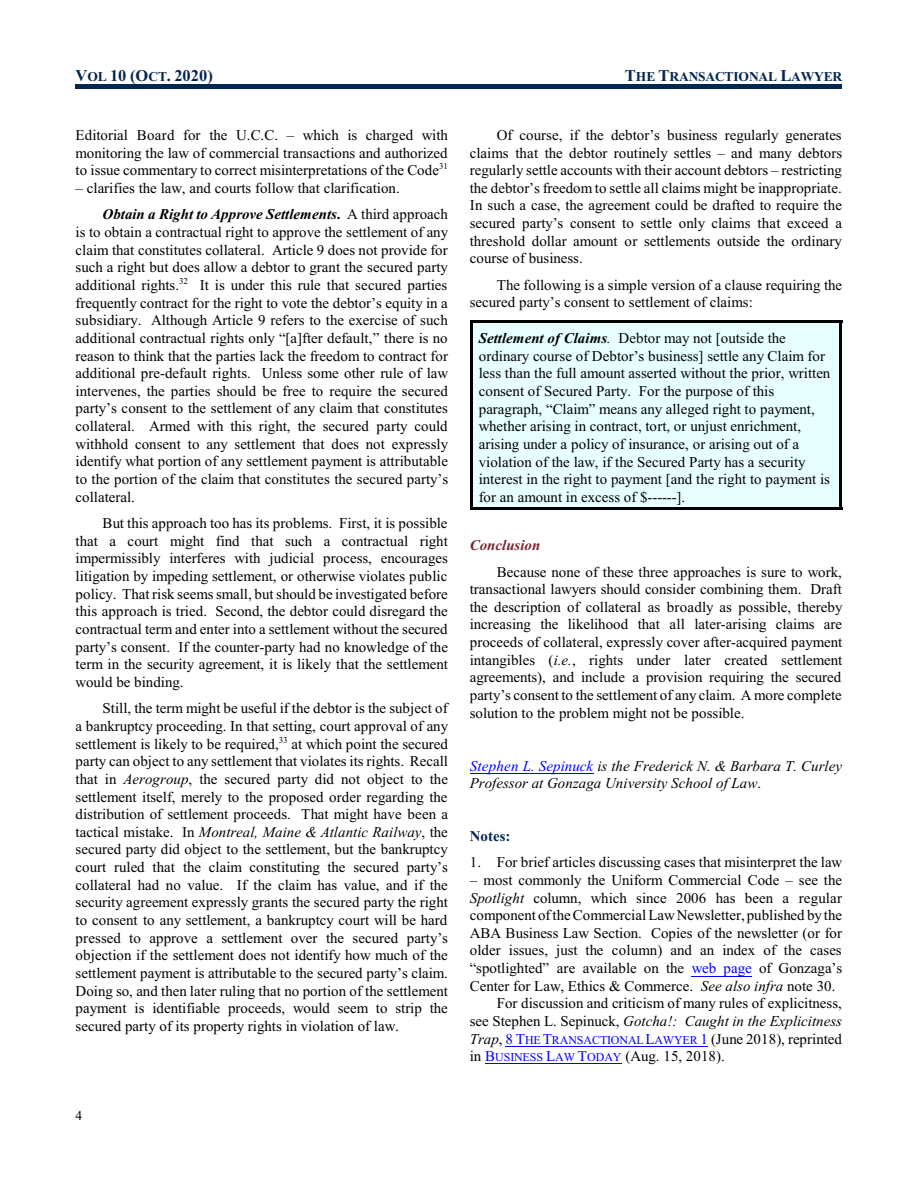
<style>
.page{position:relative;width:918px;height:1188px;background:#fff}
.page>*{position:absolute;margin:0;border:0;box-sizing:border-box;transform-origin:0 0}
.t1{font:700 16.5px "Times New Roman";color:#05264f}
.t2{font:15px/17.7px "Times New Roman";color:#000;text-align:justify}
.t3{font:italic 15px/17.7px "Times New Roman";color:#000}
.t4{font:italic 700 15px "Times New Roman";color:#75242e}
.t5{font:700 15px "Times New Roman";color:#05264f}
.t6{font:700 13.5px "Times New Roman";letter-spacing:-.015em;color:#05264f}
.t7{font:13.5px "Times New Roman";color:#000}
.s1{font-size:13.5px}
.s2{font-size:16.5px}
.s3{font-weight:700;font-style:italic}
.s4{font-weight:700}
.s5{font-style:italic}
.s6{color:#00f}
.s7{font-style:normal}
.s8{font-size:12px;color:#00f}
</style>
<div class="page">
<hr style="left:76px;top:84px;width:766px;height:4px;background:#05264f">
<div style="left:470px;top:320px;width:372px;height:190px;background:#e8ffff"></div>
<hr style="left:470px;top:320px;width:3px;height:190px;background:#000">
<hr style="left:840px;top:320px;width:2px;height:190px;background:#000">
<hr style="left:470px;top:320px;width:372px;height:3px;background:#000">
<hr style="left:470px;top:507px;width:372px;height:3px;background:#000">
<hr style="left:470px;top:773px;width:123px;height:1px;background:#00f">
<hr style="left:692px;top:976px;width:60px;height:1px;background:#00f">
<hr style="left:505px;top:1046px;width:203px;height:1px;background:#00f">
<hr style="left:485px;top:1063px;width:137px;height:1px;background:#00f">
<p class="t1" style="left:76px;top:69px;width:139px">V<span class="s1">OL</span> 10 (O<span class="s1">CT</span>. 2020)</p>
<p class="t6" style="left:625px;top:72px;width:219px"><span class="s2">T</span>HE <span class="s2">T</span>RANSACTIONAL <span class="s2">L</span>AWYER</p>
<p class="t2" style="left:76px;top:127px;width:374px">Editorial Board for the U.C.C. – which is charged with monitoring the law of commercial transactions and authorized to issue commentary to correct misinterpretations of the Code<sup>31</sup></p>
<p class="t2" style="left:103px;top:176px;width:347px;line-height:26.7px;text-indent:-27px">– clarifies the law, and courts follow that clarification.<br><span class="s3">Obtain a Right to Approve Settlements</span><span class="s4">.</span> A third approach</p>
<p class="t2" style="left:76px;top:225px;width:374px">is to obtain a contractual right to approve the settlement of any claim that constitutes collateral. Article 9 does not provide for such a right but does allow a debtor to grant the secured party additional rights.<sup>32</sup> It is under this rule that secured parties frequently contract for the right to vote the debtor’s equity in a subsidiary. Although Article 9 refers to the exercise of such additional contractual rights only “[a]fter default,” there is no reason to think that the parties lack the freedom to contract for additional pre-default rights. Unless some other rule of law intervenes, the parties should be free to require the secured party’s consent to the settlement of any claim that constitutes collateral. Armed with this right, the secured party could withhold consent to any settlement that does not expressly identify what portion of any settlement payment is attributable to the portion of the claim that constitutes the secured party’s collateral.</p>
<p class="t2" style="left:76px;top:516px;width:374px;text-indent:27px">But this approach too has its problems. First, it is possible that a court might find that such a contractual right impermissibly interferes with judicial process, encourages litigation by impeding settlement, or otherwise violates public policy. That risk seems small, but should be investigated before this approach is tried. Second, the debtor could disregard the contractual term and enter into a settlement without the secured party’s consent. If the counter-party had no knowledge of the term in the security agreement, it is likely that the settlement would be binding.</p>
<p class="t2" style="left:76px;top:701px;width:374px;text-indent:27px">Still, the term might be useful if the debtor is the subject of a bankruptcy proceeding. In that setting, court approval of any settlement is likely to be required,<sup>33</sup> at which point the secured party can object to any settlement that violates its rights. Recall that in <span class="s5">Aerogroup</span>, the secured party did not object to the settlement itself, merely to the proposed order regarding the distribution of settlement proceeds. That might have been a tactical mistake. In <span class="s5">Montreal, Maine &amp; Atlantic Railway</span>, the secured party did object to the settlement, but the bankruptcy court ruled that the claim constituting the secured party’s collateral had no value. If the claim has value, and if the security agreement expressly grants the secured party the right to consent to any settlement, a bankruptcy court will be hard pressed to approve a settlement over the secured party’s objection if the settlement does not identify how much of the settlement payment is attributable to the secured party’s claim.<br>Doing so, and then later ruling that no portion of the settlement payment is identifiable proceeds, would seem to strip the secured party of its property rights in violation of law.</p>
<p class="t7" style="left:76px;top:1111px;width:8px">4</p>
<p class="t2" style="left:470px;top:127px;width:374px;text-indent:27px">Of course, if the debtor’s business regularly generates claims that the debtor routinely settles – and many debtors regularly settle accounts with their account debtors – restricting the debtor’s freedom to settle all claims might be inappropriate.<br>In such a case, the agreement could be drafted to require the secured party’s consent to settle only claims that exceed a threshold dollar amount or settlements outside the ordinary course of business.</p>
<p class="t2" style="left:470px;top:277px;width:374px;text-indent:27px">The following is a simple version of a clause requiring the secured party’s consent to settlement of claims:</p>
<p class="t2" style="left:479px;top:331px;width:353px;text-align:left"><span class="s3">Settlement of Claims</span><span class="s5">.</span> Debtor may not [outside the ordinary course of Debtor’s business] settle any Claim for less than the full amount asserted without the prior, written consent of Secured Party. For the purpose of this paragraph, “Claim” means any alleged right to payment, whether arising in contract, tort, or unjust enrichment, arising under a policy of insurance, or arising out of a violation of the law, if the Secured Party has a security interest in the right to payment [and the right to payment is for an amount in excess of $------].</p>
<p class="t4" style="left:470px;top:540px;width:72px">Conclusion</p>
<p class="t2" style="left:470px;top:564px;width:374px;text-indent:27px">Because none of these three approaches is sure to work, transactional lawyers should consider combining them. Draft the description of collateral as broadly as possible, thereby increasing the likelihood that all later-arising claims are proceeds of collateral, expressly cover after-acquired payment intangibles (<span class="s5">i.e.</span>, rights under later created settlement agreements), and include a provision requiring the secured party’s consent to the settlement of any claim. A more complete solution to the problem might not be possible.</p>
<p class="t3" style="left:470px;top:758px;width:374px"><span class="s6">Stephen L. Sepinuck</span> is the Frederick N. &amp; Barbara T. Curley<br>Professor at Gonzaga University School of Law<span class="s7">.</span></p>
<p class="t5" style="left:470px;top:831px;width:42px">Notes:</p>
<p class="t2" style="left:470px;top:855px;width:374px">1. For brief articles discussing cases that misinterpret the law</p>
<p class="t2" style="left:470px;top:872px;width:374px">– most commonly the Uniform Commercial Code – see the</p>
<p class="t2" style="left:470px;top:890px;width:374px"><span class="s5">Spotlight</span> column, which since 2006 has been a regular</p>
<p class="t2" style="left:470px;top:908px;width:374px">component ofthe Commercial LawNewsletter, published by the</p>
<p class="t2" style="left:470px;top:925px;width:374px">ABA Business Law Section. Copies of the newsletter (or for</p>
<p class="t2" style="left:470px;top:943px;width:373px">older issues, just the column) and an index of the cases</p>
<p class="t2" style="left:470px;top:961px;width:374px">“spotlighted” are available on the <span class="s6">web page</span> of Gonzaga’s</p>
<p class="t2" style="left:470px;top:978px;width:367px">Center for Law, Ethics &amp; Commerce. <span class="s5">See also infra</span> note 30.</p>
<p class="t2" style="left:497px;top:996px;width:347px">For discussion and criticism of many rules of explicitness,</p>
<p class="t3" style="left:470px;top:1014px;width:374px"><span class="s7">see Stephen L. Sepinuck,</span> Gotcha!: Caught in the Explicitness</p>
<p class="t2" style="left:470px;top:1031px;width:374px"><span class="s5">Trap</span>, <span class="s6">8 T</span><span class="s8">HE</span><span class="s6">T</span><span class="s8">RANSACTIONAL</span><span class="s6">L</span><span class="s8">AWYER</span> <span class="s6">1</span> (June 2018), reprinted</p>
<p class="t2" style="left:470px;top:1049px;width:257px">in <span class="s6">B</span><span class="s8">USINESS</span> <span class="s6">L</span><span class="s8">AW</span> <span class="s6">T</span><span class="s8">ODAY</span> (Aug. 15, 2018).</p>
</div>
